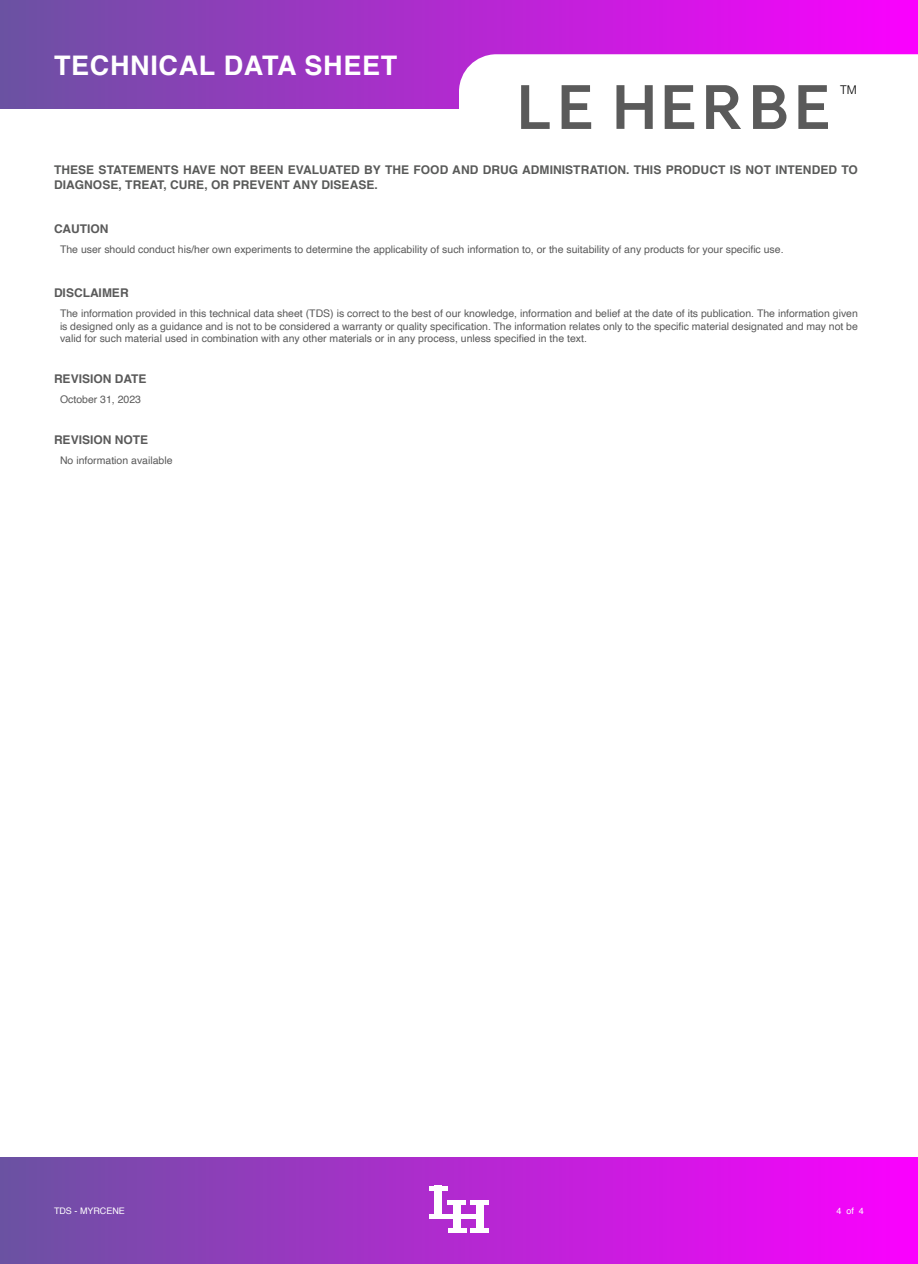
<style>
.page{position:relative;width:918px;height:1264px;background:#fff}
.page>*{position:absolute;margin:0;border:0;box-sizing:border-box;transform-origin:0 0}
.t1{font:700 27px "Helvetica";letter-spacing:.025em;color:#fff}
.t2{font:700 12px/14.4px "Helvetica";letter-spacing:.005em;color:#595a59}
.t3{font:700 12px "Helvetica";color:#5a5a5a}
.t4{font:300 12px "Helvetica";color:#000}
.t5{font:10.5px/12.6px "Helvetica";color:#5a5a5a;text-align:justify}
.t6{font:9px "Helvetica";color:#fff}
</style>
<div class="page">
<div style="left:0;top:0;width:918px;height:108px;background:linear-gradient(to right,#6a52a2,#fb01fe)"></div>
<div style="left:0;top:1157px;width:918px;height:107px;background:linear-gradient(to right,#6a52a2,#fb01fe)"></div>
<svg style="left:459px;top:54px;width:459px;height:75px"></svg>
<hr style="left:429px;top:1186px;width:19px;height:4px;background:#fff">
<hr style="left:448px;top:1200px;width:18px;height:4px;background:#fff">
<hr style="left:470px;top:1200px;width:19px;height:4px;background:#fff">
<div style="left:434px;top:1186px;width:8px;height:33px;background:#fff"></div>
<div style="left:453px;top:1200px;width:8px;height:33px;background:#fff"></div>
<div style="left:476px;top:1200px;width:8px;height:33px;background:#fff"></div>
<div style="left:470px;top:1228px;width:19px;height:5px;background:#fff"></div>
<div style="left:448px;top:1228px;width:18px;height:5px;background:#fff"></div>
<div style="left:429px;top:1214px;width:55px;height:5px;background:#fff"></div>
<h1 class="t1" style="left:54px;top:49px;width:345px">TECHNICAL DATA SHEET</h1>
<p class="t4" style="left:840px;top:79px;width:18px">TM</p>
<p class="t2" style="left:54px;top:164px;width:806px">THESE STATEMENTS HAVE NOT BEEN EVALUATED BY THE FOOD AND DRUG ADMINISTRATION. THIS PRODUCT IS NOT INTENDED TO<br>DIAGNOSE, TREAT, CURE, OR PREVENT ANY DISEASE.</p>
<p class="t3" style="left:54px;top:221px;width:56px">CAUTION</p>
<p class="t5" style="left:60px;top:243px;width:725px">The user should conduct his/her own experiments to determine the applicability of such information to, or the suitability of any products for your specific use.</p>
<p class="t3" style="left:54px;top:285px;width:76px">DISCLAIMER</p>
<p class="t5" style="left:60px;top:307px;width:799px">The information provided in this technical data sheet (TDS) is correct to the best of our knowledge, information and belief at the date of its publication. The information given is designed only as a guidance and is not to be considered a warranty or quality specification. The information relates only to the specific material designated and may not be valid for such material used in combination with any other materials or in any process, unless specified in the text.</p>
<p class="t3" style="left:54px;top:371px;width:94px">REVISION DATE</p>
<p class="t5" style="left:60px;top:393px;width:83px">October 31, 2023</p>
<p class="t3" style="left:54px;top:432px;width:96px">REVISION NOTE</p>
<p class="t5" style="left:60px;top:454px;width:114px">No information available</p>
<p class="t6" style="left:54px;top:1203px;width:73px">TDS - MYRCENE</p>
<p class="t6" style="left:836px;top:1203px;width:29px">4 of 4</p>
</div>
